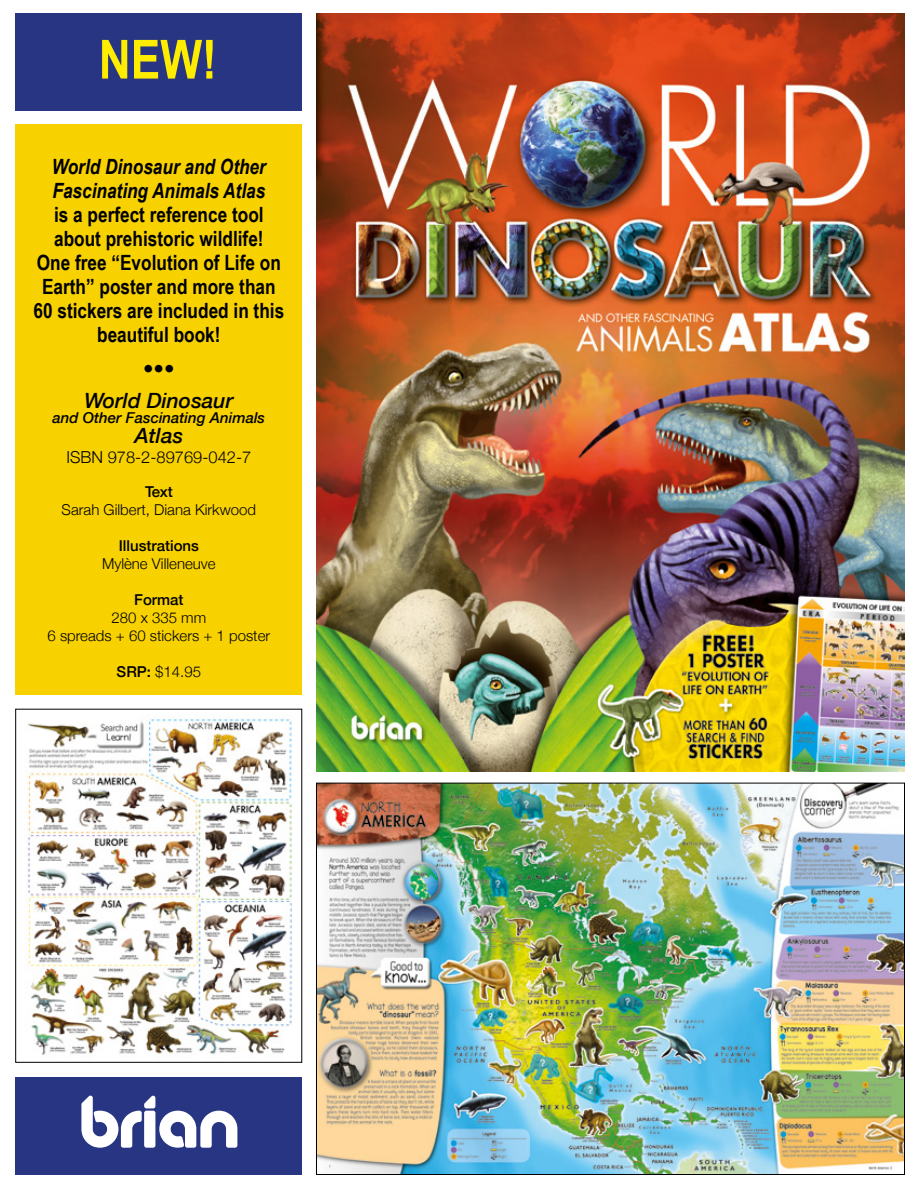
<style>
.page{position:relative;width:918px;height:1188px;background:#fff}
.page>*{position:absolute;margin:0;border:0;box-sizing:border-box;transform-origin:0 0}
.t1{font:700 54px "Arial Narrow";color:#ffed00}
.t2{font:700 21px/24px "Arial Narrow";color:#000;text-align:center}
.t3{font:italic 700 21px/24px "Arial Narrow";color:#000}
.t4{font:italic 500 21px/32.7px "Helvetica Neue";color:#000;text-align:center}
.t5{font:300 16.5px "Helvetica Neue";color:#000}
.t6{font:300 15px/18px "Helvetica Neue";color:#000;text-align:center}
.t7{font:italic 500 15px "Helvetica Neue";color:#000}
.t8{font:500 15px "Helvetica Neue";color:#000}
.s1{font-weight:500}
</style>
<div class="page">
<div style="left:15px;top:124px;width:287px;height:571px;background:#f8d100"></div>
<div style="left:15px;top:1077px;width:287px;height:97px;background:#283583"></div>
<div style="left:15px;top:14px;width:287px;height:97px;background:#283583"></div>
<img style="left:316px;top:14px;width:588px;height:757px">
<svg style="left:81px;top:1095px;width:156px;height:53px"></svg>
<img style="left:318px;top:785px;width:585px;height:388px">
<img style="left:27px;top:719px;width:265px;height:336px">
<div style="left:15px;top:709px;width:287px;height:354px;border:1px solid #000"></div>
<h1 class="t1" style="left:99px;top:19px;width:120px">NEW!</h1>
<p class="t3" style="left:52px;top:153px;width:215px">World Dinosaur and Other<br>Fascinating Animals Atlas</p>
<p class="t2" style="left:34px;top:201px;width:252px">is a perfect reference tool about prehistoric wildlife!<br>One free “Evolution of Life on<br>Earth” poster and more than<br>60 stickers are included in this beautiful book!</p>
<p class="t4" style="left:84px;top:350px;width:151px">•••<br>World Dinosaur</p>
<p class="t7" style="left:53px;top:405px;width:214px">and Other Fascinating Animals</p>
<p class="t4" style="left:135px;top:418px;width:50px">Atlas</p>
<p class="t5" style="left:66px;top:443px;width:186px">ISBN 978-2-89769-042-7</p>
<p class="t8" style="left:145px;top:479px;width:29px">Text</p>
<p class="t6" style="left:62px;top:499px;width:196px">Sarah Gilbert, Diana Kirkwood</p>
<p class="t8" style="left:119px;top:533px;width:82px">Illustrations</p>
<p class="t6" style="left:102px;top:553px;width:115px">Mylène Villeneuve</p>
<p class="t8" style="left:134px;top:587px;width:51px">Format</p>
<p class="t6" style="left:47px;top:607px;width:224px">280 x 335 mm<br>6 spreads + 60 stickers + 1 poster</p>
<p class="t6" style="left:117px;top:661px;width:86px"><span class="s1">SRP:</span> $14.95</p>
</div>
